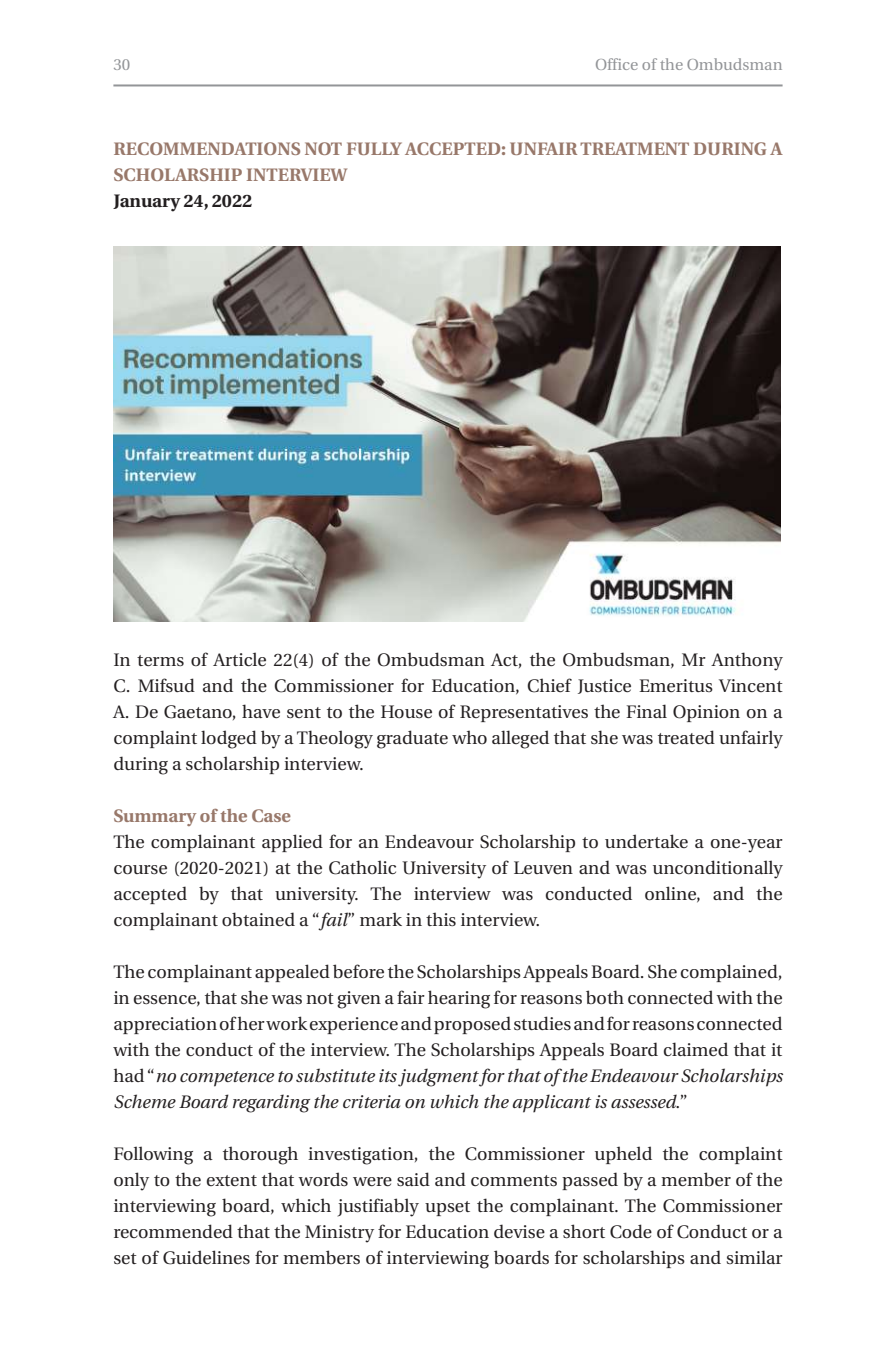
<style>
.page{position:relative;width:896px;height:1361px;background:#fff}
.page>*{position:absolute;margin:0;border:0;box-sizing:border-box;transform-origin:0 0}
.t1{font:18px/26px "Heuristica";color:#231f20;text-align:justify}
.t2{font:700 18px/26px "Heuristica";color:#98786a}
.t3{font:700 18px "Heuristica";color:#231f20}
.t4{font:16px "Heuristica";color:#939598}
.s1{font-style:italic}
</style>
<div class="page">
<hr style="left:113px;top:84px;width:669px;height:2px;background:#939598">
<img style="left:113px;top:246px;width:668px;height:376px">
<p class="t4" style="left:113px;top:53px;width:18px">30</p>
<p class="t4" style="left:595px;top:53px;width:189px">Office of the Ombudsman</p>
<p class="t2" style="left:113px;top:135px;width:670px">RECOMMENDATIONS NOT FULLY ACCEPTED: UNFAIR TREATMENT DURING A<br>SCHOLARSHIP INTERVIEW</p>
<p class="t3" style="left:113px;top:187px;width:140px">January 24, 2022</p>
<p class="t1" style="left:113px;top:647px;width:671px">In terms of Article 22(4) of the Ombudsman Act, the Ombudsman, Mr Anthony C. Mifsud and the Commissioner for Education, Chief Justice Emeritus Vincent A. De Gaetano, have sent to the House of Representatives the Final Opinion on a complaint lodged by a Theology graduate who alleged that she was treated unfairly during a scholarship interview.</p>
<p class="t2" style="left:113px;top:802px;width:179px">Summary of the Case</p>
<p class="t1" style="left:113px;top:829px;width:671px">The complainant applied for an Endeavour Scholarship to undertake a one-year course (2020-2021) at the Catholic University of Leuven and was unconditionally accepted by that university. The interview was conducted online, and the complainant obtained a “<span class="s1">fail</span>” mark in this interview.</p>
<p class="t1" style="left:113px;top:959px;width:671px">The complainant appealed before the Scholarships Appeals Board. She complained, in essence, that she was not given a fair hearing for reasons both connected with the appreciation of her work experience and proposed studies and for reasons connected with the conduct of the interview. The Scholarships Appeals Board claimed that it had “<span class="s1">no competence to substitute its judgment for that of the Endeavour Scholarships Scheme Board regarding the criteria on which the applicant is assessed</span>.”</p>
<p class="t1" style="left:113px;top:1141px;width:671px">Following a thorough investigation, the Commissioner upheld the complaint only to the extent that words were said and comments passed by a member of the interviewing board, which justifiably upset the complainant. The Commissioner recommended that the Ministry for Education devise a short Code of Conduct or a set of Guidelines for members of interviewing boards for scholarships and similar</p>
</div>
